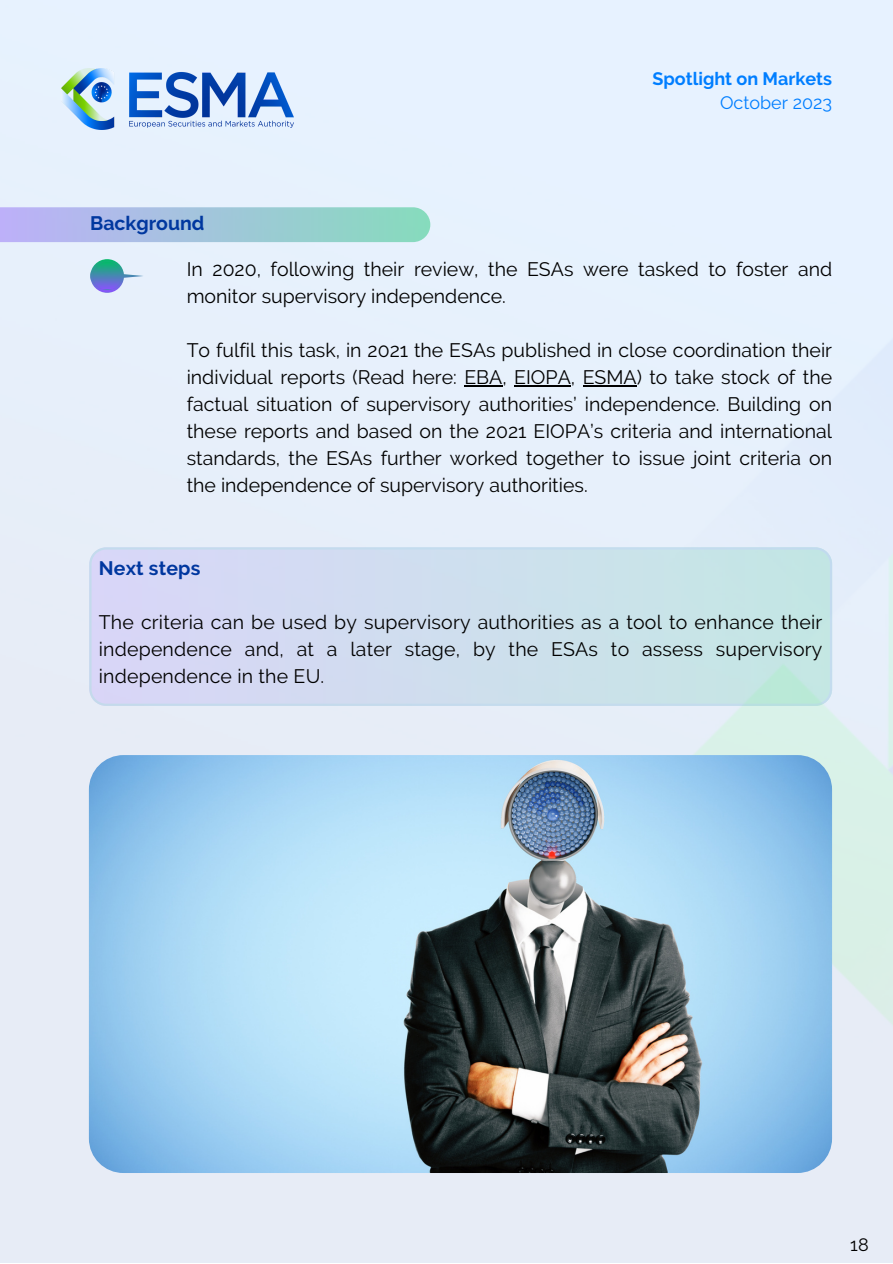
<style>
.page{position:relative;width:893px;height:1264px;background:#fff}
.page>*{position:absolute;margin:0;border:0;box-sizing:border-box;transform-origin:0 0}
.t1{font:19.5px/27px "Raleway";color:#000;text-align:justify}
.t2{font:700 19.5px "Raleway";color:#00379f}
.t3{font:700 18px "Raleway";color:#007eff}
.t4{font:18px "Raleway";color:#007eff}
.t5{font:18px "Raleway";color:#000}
</style>
<div class="page">
<div style="left:0;top:0;width:892px;height:1262px;background:#e7f0fb"></div>
<img style="left:62px;top:68px;width:231px;height:61px">
<svg style="left:90px;top:259px;width:34px;height:34px"></svg>
<div style="left:93px;top:262px;width:28px;height:28px;background:linear-gradient(to bottom,#06b96a,#8557f6);border-radius:50%"></div>
<hr style="left:464px;top:385px;width:38px;height:1px;background:#000">
<hr style="left:514px;top:385px;width:57px;height:1px;background:#000">
<hr style="left:582px;top:385px;width:54px;height:1px;background:#000">
<svg style="left:0;top:207px;width:430px;height:35px"></svg>
<svg style="left:89px;top:547px;width:743px;height:159px"></svg>
<img style="left:89px;top:755px;width:743px;height:418px;border-radius:35px">
<p class="t3" style="left:652px;top:68px;width:181px">Spotlight on Markets</p>
<p class="t2" style="left:90px;top:212px;width:116px">Background</p>
<p class="t4" style="left:720px;top:92px;width:114px">October 2023</p>
<p class="t1" style="left:187px;top:256px;width:647px">In 2020, following their review, the ESAs were tasked to foster and monitor supervisory independence.</p>
<p class="t1" style="left:187px;top:337px;width:647px">To fulfil this task, in 2021 the ESAs published in close coordination their individual reports (Read here: EBA, EIOPA, ESMA) to take stock of the factual situation of supervisory authorities’ independence. Building on these reports and based on the 2021 EIOPA’s criteria and international standards, the ESAs further worked together to issue joint criteria on the independence of supervisory authorities.</p>
<p class="t2" style="left:99px;top:556px;width:103px">Next steps</p>
<p class="t1" style="left:99px;top:608px;width:725px">The criteria can be used by supervisory authorities as a tool to enhance their independence and, at a later stage, by the ESAs to assess supervisory independence in the EU.</p>
<p class="t5" style="left:850px;top:1233px;width:20px">18</p>
</div>
